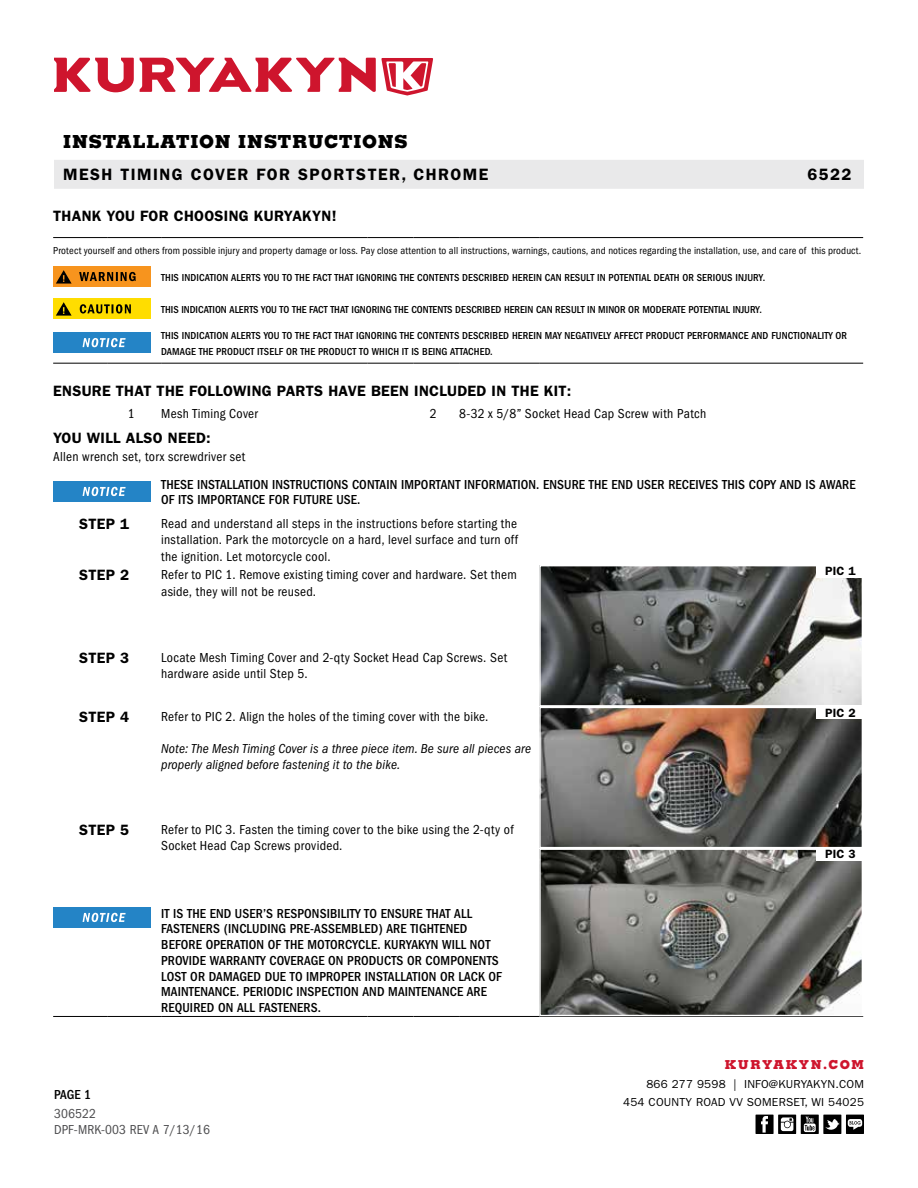
<style>
.page{position:relative;width:918px;height:1188px;background:#fff}
.page>*{position:absolute;margin:0;border:0;box-sizing:border-box;transform-origin:0 0}
.t1{font:800 18px "Memphis";letter-spacing:.04em;color:#000}
.t2{font:600 16.5px "Franklin Gothic";letter-spacing:.09em;color:#000}
.t3{font:600 15px "Franklin Gothic";letter-spacing:.02em;color:#000}
.t4{font:condensed 13.5px/16.5px "Franklin Gothic";letter-spacing:.02em;color:#000}
.t5{font:500 condensed 13.5px/15.8px "Franklin Gothic";letter-spacing:.01em;color:#000}
.t6{font:italic condensed 13.5px/15.8px "Franklin Gothic";letter-spacing:.01em;color:#000}
.t7{font:condensed 13.5px/15.8px "Franklin Gothic";letter-spacing:.01em;color:#4d4d4f}
.t8{font:800 12.3px "Memphis";letter-spacing:.12em;color:#ce152d}
.t9{font:600 12px "Franklin Gothic";letter-spacing:.02em;color:#000}
.t10{font:11.7px/18px "Franklin Gothic";letter-spacing:.02em;color:#000;text-align:right}
.t11{font:500 condensed 10.5px/15.8px "Franklin Gothic";letter-spacing:.01em;color:#000}
.t12{font:condensed 10.5px "Franklin Gothic";letter-spacing:.015em;color:#000}
</style>
<div class="page">
<svg style="left:54px;top:58px;width:379px;height:38px"></svg>
<div style="left:54px;top:160px;width:810px;height:29px;background:#e9e9ea"></div>
<div style="left:846px;top:1115px;width:18px;height:19px;background:#000"></div>
<svg style="left:848px;top:1119px;width:14px;height:11px"></svg>
<svg style="left:778px;top:1115px;width:18px;height:19px"></svg>
<svg style="left:781px;top:1117px;width:12px;height:14px"></svg>
<div style="left:756px;top:1115px;width:18px;height:19px;background:#000"></div>
<svg style="left:761px;top:1116px;width:7px;height:17px"></svg>
<svg style="left:801px;top:1115px;width:18px;height:19px"></svg>
<svg style="left:804px;top:1117px;width:12px;height:15px"></svg>
<div style="left:823px;top:1115px;width:18px;height:19px;background:#000"></div>
<svg style="left:825px;top:1119px;width:15px;height:11px"></svg>
<hr style="left:53px;top:237px;width:54px;height:1px;background:#000">
<hr style="left:107px;top:237px;width:54px;height:1px;background:#000">
<hr style="left:161px;top:237px;width:207px;height:1px;background:#000">
<hr style="left:368px;top:237px;width:45px;height:1px;background:#000">
<hr style="left:413px;top:237px;width:46px;height:1px;background:#000">
<hr style="left:459px;top:237px;width:80px;height:1px;background:#000">
<hr style="left:539px;top:237px;width:324px;height:1px;background:#000">
<hr style="left:53px;top:363px;width:54px;height:1px;background:#000">
<hr style="left:107px;top:363px;width:54px;height:1px;background:#000">
<hr style="left:161px;top:363px;width:207px;height:1px;background:#000">
<hr style="left:368px;top:363px;width:45px;height:1px;background:#000">
<hr style="left:413px;top:363px;width:46px;height:1px;background:#000">
<hr style="left:459px;top:363px;width:80px;height:1px;background:#000">
<hr style="left:539px;top:363px;width:324px;height:1px;background:#000">
<hr style="left:53px;top:1016px;width:54px;height:1px;background:#000">
<hr style="left:107px;top:1016px;width:54px;height:1px;background:#000">
<hr style="left:161px;top:1016px;width:207px;height:1px;background:#000">
<hr style="left:368px;top:1016px;width:45px;height:1px;background:#000">
<hr style="left:413px;top:1016px;width:46px;height:1px;background:#000">
<hr style="left:459px;top:1016px;width:80px;height:1px;background:#000">
<hr style="left:539px;top:1016px;width:324px;height:1px;background:#000">
<div style="left:53px;top:267px;width:97px;height:20px;background:#f7941e"></div>
<svg style="left:79px;top:272px;width:57px;height:9px"></svg>
<svg style="left:56px;top:270px;width:16px;height:14px"></svg>
<div style="left:53px;top:299px;width:97px;height:20px;background:#fd0"></div>
<svg style="left:56px;top:302px;width:16px;height:14px"></svg>
<svg style="left:80px;top:304px;width:51px;height:10px"></svg>
<div style="left:53px;top:333px;width:97px;height:20px;background:#2484c6"></div>
<svg style="left:83px;top:338px;width:43px;height:9px"></svg>
<div style="left:53px;top:482px;width:97px;height:20px;background:#2484c6"></div>
<svg style="left:83px;top:487px;width:43px;height:9px"></svg>
<img style="left:542px;top:568px;width:318px;height:445px">
<div style="left:539px;top:565px;width:324px;height:142px;border:2px solid #fff"></div>
<div style="left:539px;top:707px;width:324px;height:141px;border:2px solid #fff"></div>
<div style="left:539px;top:848px;width:324px;height:168px;border:2px solid #fff"></div>
<div style="left:53px;top:908px;width:97px;height:20px;background:#2484c6"></div>
<svg style="left:83px;top:913px;width:43px;height:9px"></svg>
<div style="left:817px;top:564px;width:47px;height:13px;background:#fff"></div>
<div style="left:817px;top:705px;width:47px;height:14px;background:#fff"></div>
<div style="left:817px;top:847px;width:47px;height:14px;background:#fff"></div>
<h1 class="t1" style="left:63px;top:130px;width:346px">INSTALLATION INSTRUCTIONS</h1>
<p class="t2" style="left:63px;top:165px;width:427px">MESH TIMING COVER FOR SPORTSTER, CHROME</p>
<p class="t2" style="left:807px;top:165px;width:46px">6522</p>
<p class="t3" style="left:53px;top:207px;width:285px">THANK YOU FOR CHOOSING KURYAKYN!</p>
<p class="t12" style="left:53px;top:245px;width:810px">Protect yourself and others from possible injury and property damage or loss. Pay close attention to all instructions, warnings, cautions, and notices regarding the installation, use, and care of this product.</p>
<p class="t11" style="left:161px;top:270px;width:606px">THIS INDICATION ALERTS YOU TO THE FACT THAT IGNORING THE CONTENTS DESCRIBED HEREIN CAN RESULT IN POTENTIAL DEATH OR SERIOUS INJURY.</p>
<p class="t11" style="left:161px;top:302px;width:602px">THIS INDICATION ALERTS YOU TO THE FACT THAT IGNORING THE CONTENTS DESCRIBED HEREIN CAN RESULT IN MINOR OR MODERATE POTENTIAL INJURY.</p>
<p class="t11" style="left:161px;top:328px;width:687px">THIS INDICATION ALERTS YOU TO THE FACT THAT IGNORING THE CONTENTS DESCRIBED HEREIN MAY NEGATIVELY AFFECT PRODUCT PERFORMANCE AND FUNCTIONALITY OR<br>DAMAGE THE PRODUCT ITSELF OR THE PRODUCT TO WHICH IT IS BEING ATTACHED.</p>
<p class="t3" style="left:53px;top:382px;width:520px">ENSURE THAT THE FOLLOWING PARTS HAVE BEEN INCLUDED IN THE KIT:</p>
<p class="t4" style="left:128px;top:406px;width:8px">1</p>
<p class="t4" style="left:161px;top:406px;width:98px">Mesh Timing Cover</p>
<p class="t4" style="left:430px;top:406px;width:8px">2</p>
<p class="t4" style="left:459px;top:406px;width:249px">8-32 x 5/8” Socket Head Cap Screw with Patch</p>
<p class="t3" style="left:53px;top:429px;width:159px">YOU WILL ALSO NEED:</p>
<p class="t4" style="left:53px;top:449px;width:194px">Allen wrench set, torx screwdriver set</p>
<p class="t5" style="left:161px;top:476px;width:696px">THESE INSTALLATION INSTRUCTIONS CONTAIN IMPORTANT INFORMATION. ENSURE THE END USER RECEIVES THIS COPY AND IS AWARE<br>OF ITS IMPORTANCE FOR FUTURE USE.</p>
<p class="t3" style="left:79px;top:515px;width:52px">STEP 1</p>
<p class="t4" style="left:161px;top:515px;width:358px;text-align:justify">Read and understand all steps in the instructions before starting the installation. Park the motorcycle on a hard, level surface and turn off the ignition. Let motorcycle cool.</p>
<p class="t3" style="left:79px;top:566px;width:52px">STEP 2</p>
<p class="t4" style="left:161px;top:567px;width:357px">Refer to PIC 1. Remove existing timing cover and hardware. Set them aside, they will not be reused.</p>
<p class="t9" style="left:825px;top:564px;width:32px">PIC 1</p>
<p class="t3" style="left:79px;top:649px;width:52px">STEP 3</p>
<p class="t4" style="left:161px;top:649px;width:348px">Locate Mesh Timing Cover and 2-qty Socket Head Cap Screws. Set hardware aside until Step 5.</p>
<p class="t3" style="left:79px;top:708px;width:52px">STEP 4</p>
<p class="t4" style="left:161px;top:709px;width:329px">Refer to PIC 2. Align the holes of the timing cover with the bike.</p>
<p class="t6" style="left:161px;top:741px;width:371px">Note: The Mesh Timing Cover is a three piece item. Be sure all pieces are properly aligned before fastening it to the bike.</p>
<p class="t3" style="left:79px;top:821px;width:52px">STEP 5</p>
<p class="t4" style="left:161px;top:821px;width:354px">Refer to PIC 3. Fasten the timing cover to the bike using the 2-qty of<br>Socket Head Cap Screws provided.</p>
<p class="t5" style="left:161px;top:905px;width:342px">IT IS THE END USER’S RESPONSIBILITY TO ENSURE THAT ALL FASTENERS (INCLUDING PRE-ASSEMBLED) ARE TIGHTENED BEFORE OPERATION OF THE MOTORCYCLE. KURYAKYN WILL NOT PROVIDE WARRANTY COVERAGE ON PRODUCTS OR COMPONENTS LOST OR DAMAGED DUE TO IMPROPER INSTALLATION OR LACK OF MAINTENANCE. PERIODIC INSPECTION AND MAINTENANCE ARE REQUIRED ON ALL FASTENERS.</p>
<p class="t5" style="left:54px;top:1087px;width:39px">PAGE 1</p>
<p class="t7" style="left:54px;top:1106px;width:157px">306522<br>DPF-MRK-003 REV A 7/13/16</p>
<p class="t9" style="left:825px;top:705px;width:32px">PIC 2</p>
<p class="t9" style="left:825px;top:847px;width:32px">PIC 3</p>
<p class="t8" style="left:725px;top:1057px;width:141px">KURYAKYN.COM</p>
<p class="t10" style="left:623px;top:1076px;width:242px">866 277 9598 | INFO@KURYAKYN.COM<br>454 COUNTY ROAD VV SOMERSET, WI 54025</p>
</div>
